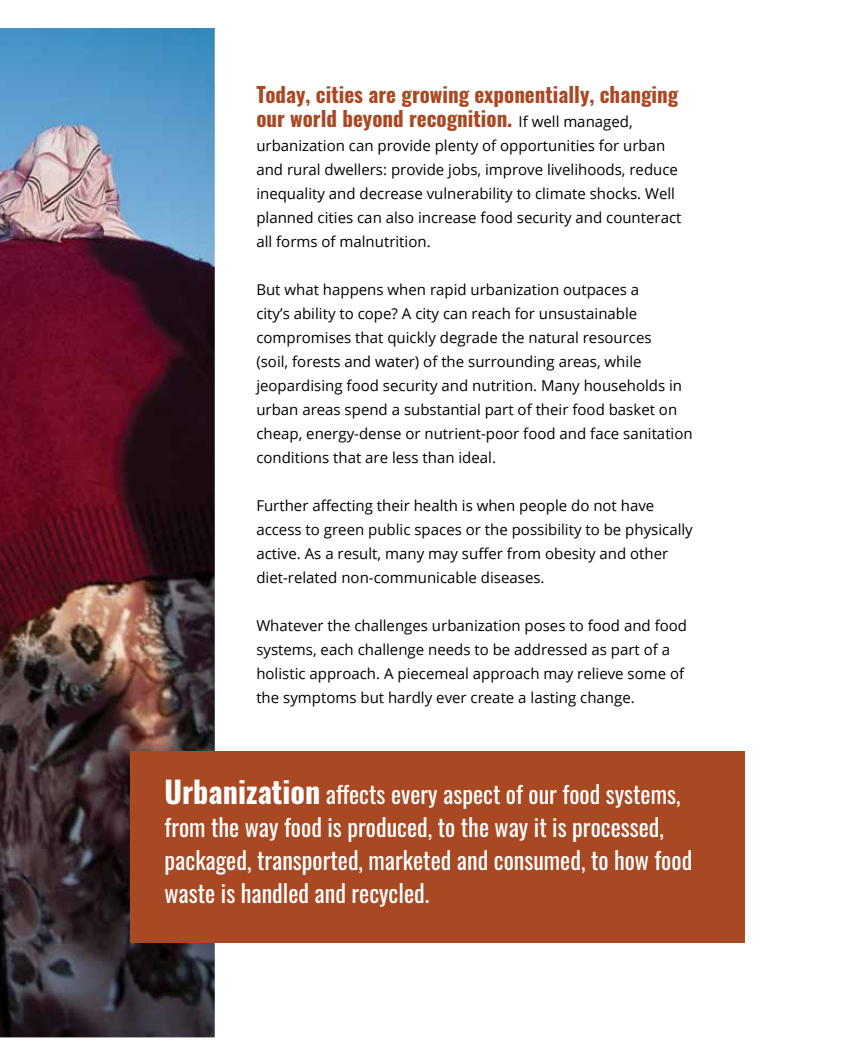
<style>
.page{position:relative;width:851px;height:1063px;background:#fff}
.page>*{position:absolute;margin:0;border:0;box-sizing:border-box;transform-origin:0 0}
.t1{font:24px/33px "Oswald";color:#fff}
.t2{font:700 21px/24px "Oswald";color:#a94924}
.t3{font:15px/24px "Open Sans";color:#000}
.s1{font-family:"Open Sans";font-weight:400;font-size:15px;color:#000}
.s2{font-weight:700;font-size:30px}
</style>
<div class="page">
<img style="left:0;top:28px;width:240px;height:1010px">
<div style="left:130px;top:751px;width:614px;height:191px;background:#a94924"></div>
<h2 class="t2" style="left:256px;top:84px;width:423px">Today, cities are growing exponentially, changing our world beyond recognition. <span class="s1">If well managed,</span></h2>
<p class="t3" style="left:256px;top:133px;width:426px">urbanization can provide plenty of opportunities for urban and rural dwellers: provide jobs, improve livelihoods, reduce inequality and decrease vulnerability to climate shocks. Well planned cities can also increase food security and counteract all forms of malnutrition.</p>
<p class="t3" style="left:256px;top:277px;width:438px">But what happens when rapid urbanization outpaces a<br>city’s ability to cope? A city can reach for unsustainable compromises that quickly degrade the natural resources<br>(soil, forests and water) of the surrounding areas, while jeopardising food security and nutrition. Many households in urban areas spend a substantial part of their food basket on cheap, energy-dense or nutrient-poor food and face sanitation conditions that are less than ideal.</p>
<p class="t3" style="left:256px;top:493px;width:438px">Further affecting their health is when people do not have access to green public spaces or the possibility to be physically active. As a result, many may suffer from obesity and other diet-related non-communicable diseases.</p>
<p class="t3" style="left:256px;top:613px;width:432px">Whatever the challenges urbanization poses to food and food systems, each challenge needs to be addressed as part of a holistic approach. A piecemeal approach may relieve some of the symptoms but hardly ever create a lasting change.</p>
<h1 class="t1" style="left:164px;top:776px;width:529px"><span class="s2">Urbanization</span> affects every aspect of our food systems, from the way food is produced, to the way it is processed, packaged, transported, marketed and consumed, to how food waste is handled and recycled.</h1>
</div>
